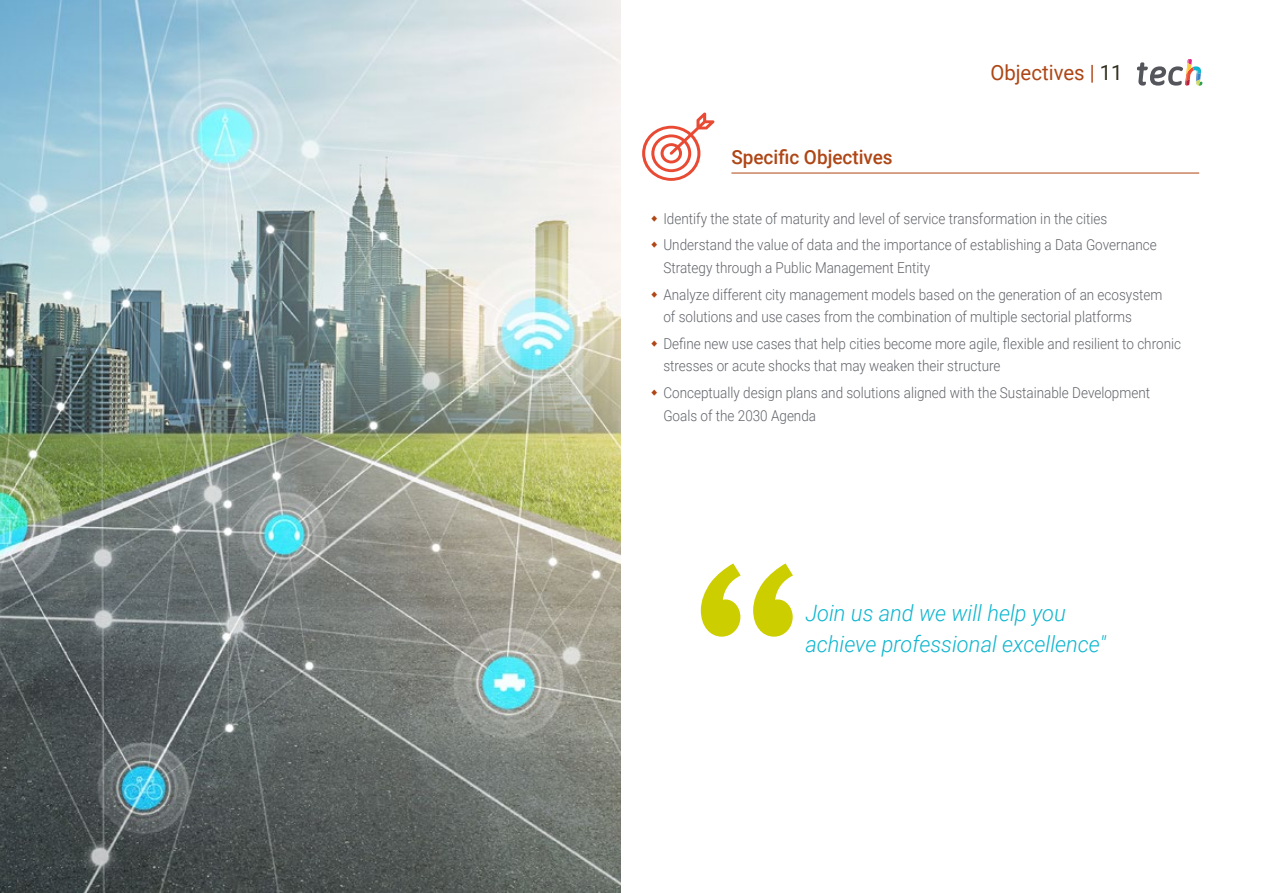
<style>
.page{position:relative;width:1263px;height:893px;background:#fff}
.page>*{position:absolute;margin:0;border:0;box-sizing:border-box;transform-origin:0 0}
.t1{font:italic 300 22.5px/31.5px "Roboto";color:#0fb6cf}
.t2{font:21px "Roboto";color:#ae4615}
.t3{font:500 19.5px "Roboto";color:#ae4615}
.t4{font:300 15px/26.7px "Roboto";color:#61646a;scale:.9 1}
.s1{color:#312e20}
</style>
<div class="page">
<hr style="left:731px;top:173px;width:468px;height:1px;background:#ae4615">
<svg style="left:642px;top:112px;width:72px;height:69px"></svg>
<img style="left:0;top:0;width:621px;height:893px">
<svg style="left:1137px;top:59px;width:65px;height:27px"></svg>
<svg style="left:701px;top:563px;width:92px;height:74px"></svg>
<h3 class="t3" style="left:731px;top:144px;width:163px">Specific Objectives</h3>
<h2 class="t2" style="left:990px;top:57px;width:134px">Objectives | <span class="s1">11</span></h2>
<p class="t4" style="left:663px;top:204px;width:550px">Identify the state of maturity and level of service transformation in the cities<br>Understand the value of data and the importance of establishing a Data Governance</p>
<p class="t4" style="left:663px;top:254px;width:556px">Strategy through a Public Management Entity<br>Analyze different city management models based on the generation of an ecosystem</p>
<p class="t4" style="left:663px;top:303px;width:577px">of solutions and use cases from the combination of multiple sectorial platforms<br>Define new use cases that help cities become more agile, flexible and resilient to chronic</p>
<p class="t4" style="left:663px;top:352px;width:542px">stresses or acute shocks that may weaken their structure<br>Conceptually design plans and solutions aligned with the Sustainable Development</p>
<p class="t4" style="left:663px;top:401px;width:171px">Goals of the 2030 Agenda</p>
<h1 class="t1" style="left:805px;top:596px;width:302px">Join us and we will help you achieve professional excellence"</h1>
</div>
